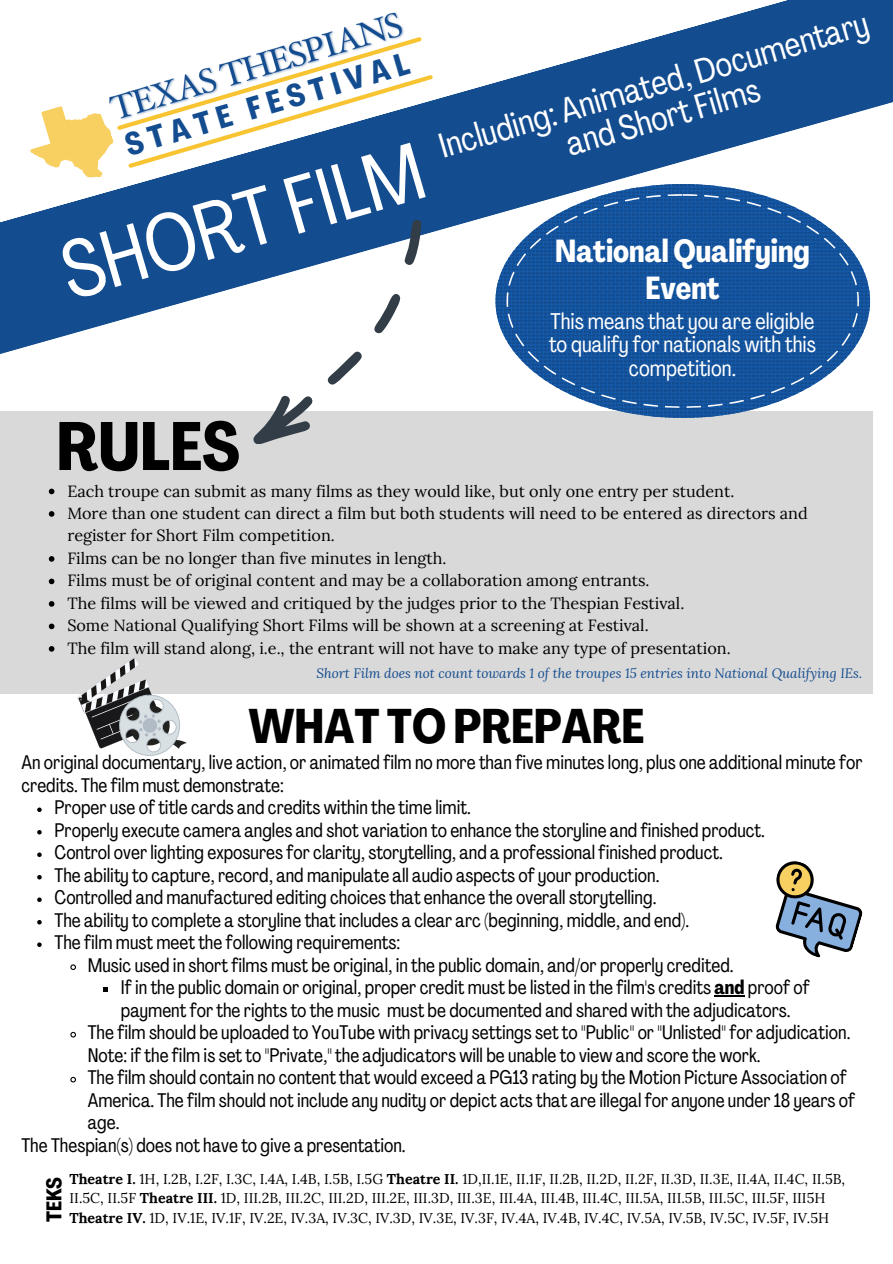
<style>
.page{position:relative;width:893px;height:1264px;background:#fff}
.page>*{position:absolute;margin:0;border:0;box-sizing:border-box;transform-origin:0 0}
.t1{font:80.1px "Agrandir Tight";color:#fff}
.t2{font:700 67.5px "Agrandir Tight";color:#000}
.t3{font:700 48px "Agrandir Tight";color:#000}
.t4{font:34.5px/33.6px "Agrandir Tight";color:#fff;text-align:center}
.t5{font:700 31.5px/37px "Agrandir Tight";color:#fff;text-align:center}
.t6{font:700 31.2px "Agrandir Tight";color:#134c8f}
.t7{font:22.5px/23.5px "Agrandir Tight";color:#fff;text-align:center}
.t8{font:700 21px "Agrandir Tight";color:#000}
.t9{font:19.5px/22.5px "Agrandir Tight";color:#000}
.t10{font:16.2px/22.5px "Lora";color:#000}
.t11{font:14.25px/19px "Lora";color:#000}
.t12{font:italic 13.5px "Lora";color:#134c8f}
.s1{font-weight:700}
</style>
<div class="page">
<svg style="left:0;top:0;width:892px;height:354px;fill:#134c8f"></svg>
<img style="left:104px;top:8px;width:307px;height:26px">
<svg style="left:20px;top:34px;width:416px;height:160px"></svg>
<div style="left:0;top:412px;width:872px;height:282px;background:#d9d9d9"></div>
<svg style="left:495px;top:184px;width:375px;height:132px"></svg>
<svg style="left:506px;top:292px;width:2px;height:15px"></svg>
<svg style="left:667px;top:194px;width:30px;height:2px"></svg>
<svg style="left:746px;top:201px;width:15px;height:6px"></svg>
<svg style="left:646px;top:194px;width:14px;height:4px"></svg>
<svg style="left:604px;top:202px;width:14px;height:5px"></svg>
<svg style="left:767px;top:207px;width:14px;height:7px"></svg>
<svg style="left:624px;top:197px;width:15px;height:4px"></svg>
<svg style="left:724px;top:197px;width:16px;height:4px"></svg>
<svg style="left:704px;top:195px;width:14px;height:3px"></svg>
<svg style="left:564px;top:215px;width:13px;height:8px"></svg>
<svg style="left:787px;top:215px;width:13px;height:8px"></svg>
<svg style="left:850px;top:271px;width:6px;height:14px"></svg>
<svg style="left:583px;top:208px;width:14px;height:6px"></svg>
<svg style="left:856px;top:292px;width:2px;height:14px"></svg>
<svg style="left:806px;top:225px;width:42px;height:40px;background:#3b6fad"></svg>
<svg style="left:508px;top:226px;width:50px;height:60px"></svg>
<svg style="left:497px;top:313px;width:371px;height:105px"></svg>
<svg style="left:242px;top:218px;width:190px;height:226px"></svg>
<svg style="left:49px;top:488px;width:5px;height:6px"></svg>
<svg style="left:49px;top:511px;width:5px;height:5px"></svg>
<svg style="left:49px;top:556px;width:5px;height:5px"></svg>
<svg style="left:49px;top:578px;width:5px;height:6px"></svg>
<svg style="left:49px;top:601px;width:5px;height:5px"></svg>
<svg style="left:49px;top:623px;width:5px;height:6px"></svg>
<svg style="left:49px;top:646px;width:5px;height:5px"></svg>
<svg style="left:37px;top:807px;width:5px;height:5px"></svg>
<svg style="left:37px;top:830px;width:5px;height:4px"></svg>
<svg style="left:37px;top:852px;width:5px;height:5px"></svg>
<svg style="left:37px;top:875px;width:5px;height:4px"></svg>
<svg style="left:37px;top:897px;width:5px;height:5px"></svg>
<svg style="left:37px;top:920px;width:5px;height:4px"></svg>
<svg style="left:37px;top:942px;width:5px;height:5px"></svg>
<svg style="left:70px;top:964px;width:6px;height:6px"></svg>
<svg style="left:103px;top:987px;width:5px;height:4px"></svg>
<hr style="left:714px;top:995px;width:30px;height:1px;background:#000">
<svg style="left:70px;top:1031px;width:6px;height:7px"></svg>
<svg style="left:70px;top:1076px;width:6px;height:7px"></svg>
<svg style="left:77px;top:658px;width:110px;height:98px"></svg>
<svg style="left:775px;top:861px;width:88px;height:97px"></svg>
<p class="t6" style="left:122px;top:132px;width:296px;rotate:-16deg">STATE FESTIVAL</p>
<p class="t1" style="left:55px;top:241px;width:375px;rotate:-16deg">SHORT FILM</p>
<p class="t4" style="left:436px;top:133px;width:447px;rotate:-16deg">Including: Animated, Documentary and Short Films</p>
<p class="t5" style="left:555px;top:235px;width:256px">National Qualifying<br>Event</p>
<p class="t7" style="left:549px;top:311px;width:268px">This means that you are eligible to qualify for nationals with this competition.</p>
<p class="t2" style="left:56px;top:419px;width:185px">RULES</p>
<p class="t10" style="left:67px;top:479px;width:668px">Each troupe can submit as many films as they would like, but only one entry per student.</p>
<p class="t10" style="left:67px;top:502px;width:741px">More than one student can direct a film but both students will need to be entered as directors and register for Short Film competition.</p>
<p class="t10" style="left:67px;top:547px;width:380px">Films can be no longer than five minutes in length.</p>
<p class="t10" style="left:67px;top:569px;width:583px">Films must be of original content and may be a collaboration among entrants.</p>
<p class="t10" style="left:67px;top:591px;width:618px">The films will be viewed and critiqued by the judges prior to the Thespian Festival.</p>
<p class="t10" style="left:67px;top:614px;width:582px">Some National Qualifying Short Films will be shown at a screening at Festival.</p>
<p class="t10" style="left:67px;top:636px;width:664px">The film will stand along, i.e., the entrant will not have to make any type of presentation.</p>
<p class="t12" style="left:316px;top:664px;width:547px">Short Film does not count towards 1 of the troupes 15 entries into National Qualifying IEs.</p>
<p class="t3" style="left:248px;top:707px;width:397px">WHAT TO PREPARE</p>
<p class="t9" style="left:21px;top:753px;width:842px">An original documentary, live action, or animated film no more than five minutes long, plus one additional minute for credits. The film must demonstrate:</p>
<p class="t9" style="left:55px;top:798px;width:417px">Proper use of title cards and credits within the time limit.</p>
<p class="t9" style="left:55px;top:820px;width:711px">Properly execute camera angles and shot variation to enhance the storyline and finished product.</p>
<p class="t9" style="left:55px;top:843px;width:669px">Control over lighting exposures for clarity, storytelling, and a professional finished product.</p>
<p class="t9" style="left:55px;top:865px;width:606px">The ability to capture, record, and manipulate all audio aspects of your production.</p>
<p class="t9" style="left:55px;top:888px;width:603px">Controlled and manufactured editing choices that enhance the overall storytelling.</p>
<p class="t9" style="left:55px;top:910px;width:636px">The ability to complete a storyline that includes a clear arc (beginning, middle, and end).</p>
<p class="t9" style="left:55px;top:933px;width:347px">The film must meet the following requirements:</p>
<p class="t9" style="left:88px;top:955px;width:647px">Music used in short films must be original, in the public domain, and/or properly credited.</p>
<p class="t9" style="left:121px;top:978px;width:690px">If in the public domain or original, proper credit must be listed in the film's credits <span class="s1">and</span> proof of payment for the rights to the music must be documented and shared with the adjudicators.</p>
<p class="t9" style="left:88px;top:1023px;width:764px">The film should be uploaded to YouTube with privacy settings set to "Public" or "Unlisted" for adjudication.<br>Note: if the film is set to "Private," the adjudicators will be unable to view and score the work.</p>
<p class="t9" style="left:88px;top:1068px;width:769px">The film should contain no content that would exceed a PG13 rating by the Motion Picture Association of<br>America. The film should not include any nudity or depict acts that are illegal for anyone under 18 years of age.</p>
<p class="t9" style="left:21px;top:1135px;width:386px">The Thespian(s) does not have to give a presentation.</p>
<p class="t8" style="left:46px;top:1222px;width:47px;rotate:-90deg">TEKS</p>
<p class="t11" style="left:69px;top:1169px;width:777px"><span class="s1">Theatre I.</span> 1H, I.2B, I.2F, I.3C, I.4A, I.4B, I.5B, I.5G <span class="s1">Theatre II.</span> 1D,II.1E, II.1F, II.2B, II.2D, II.2F, II.3D, II.3E, II.4A, II.4C, II.5B,<br>II.5C, II.5F <span class="s1">Theatre III.</span> 1D, III.2B, III.2C, III.2D, III.2E, III.3D, III.3E, III.4A, III.4B, III.4C, III.5A, III.5B, III.5C, III.5F, III5H<br><span class="s1">Theatre IV.</span> 1D, IV.1E, IV.1F, IV.2E, IV.3A, IV.3C, IV.3D, IV.3E, IV.3F, IV.4A, IV.4B, IV.4C, IV.5A, IV.5B, IV.5C, IV.5F, IV.5H</p>
</div>
